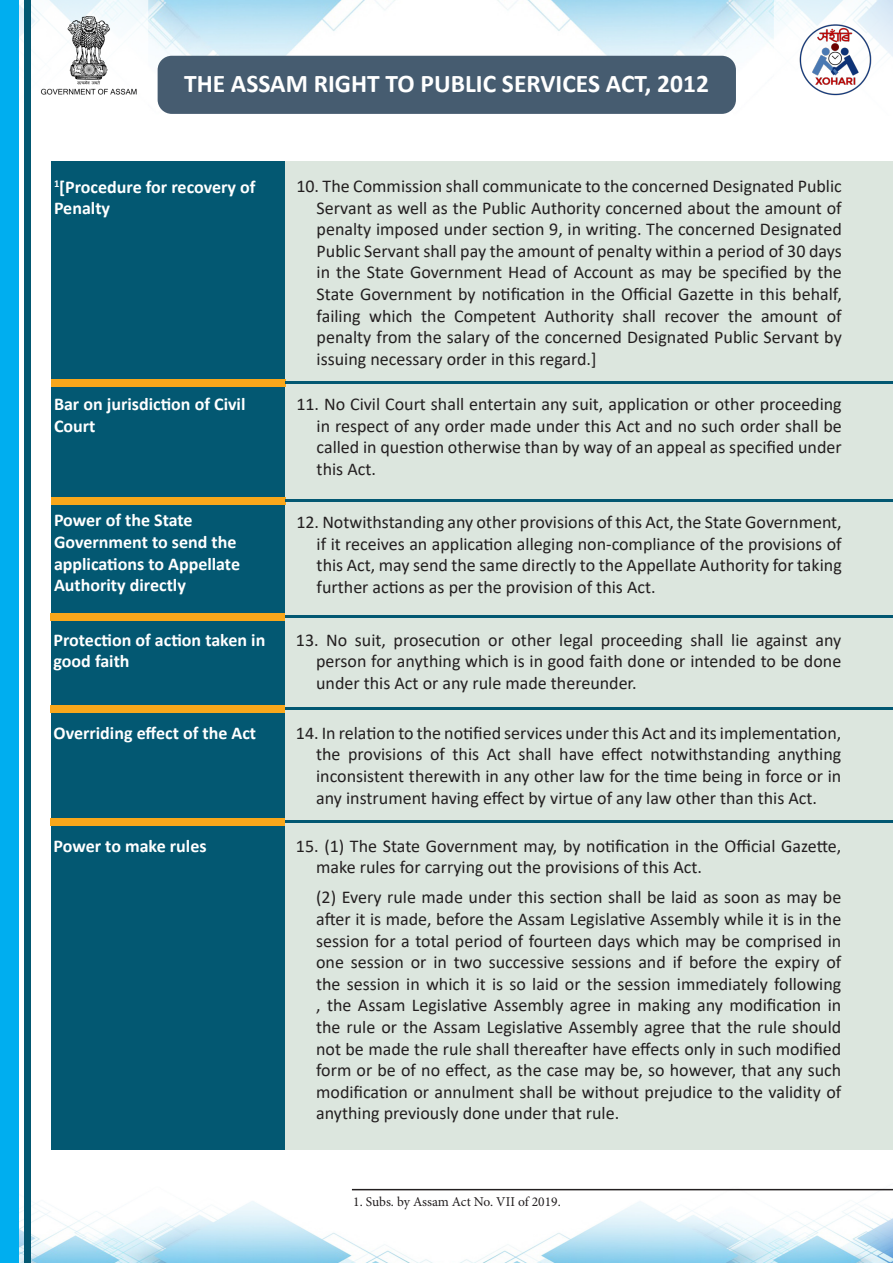
<style>
.page{position:relative;width:893px;height:1263px;background:#fff}
.page>*{position:absolute;margin:0;border:0;box-sizing:border-box;transform-origin:0 0}
.t1{font:700 25.5px "Calibri";color:#fff}
.t2{font:18px/21.6px "Calibri";color:#231f20;text-align:justify}
.t3{font:700 18px/21.6px "Calibri";color:#fff}
.t4{font:13.5px "Minion Pro";letter-spacing:-.005em;color:#231f20}
</style>
<div class="page">
<img style="left:18px;top:1182px;width:875px;height:81px">
<div style="left:51px;top:161px;width:235px;height:988px;background:#035872"></div>
<div style="left:286px;top:161px;width:607px;height:988px;background:#dce6de"></div>
<img style="left:148px;top:0;width:626px;height:114px">
<svg style="left:18px;top:0;width:130px;height:123px"></svg>
<svg style="left:774px;top:0;width:119px;height:57px"></svg>
<div style="left:158px;top:56px;width:578px;height:58px;background:#465c70;border-radius:14px"></div>
<img style="left:783px;top:10px;width:104px;height:86px">
<img style="left:35px;top:12px;width:106px;height:103px">
<div style="left:0;top:0;width:18px;height:1263px;background:#00aeef"></div>
<div style="left:24px;top:0;width:7px;height:1263px;background:#035872"></div>
<div style="left:51px;top:379px;width:235px;height:7px;background:#f9a71b"></div>
<div style="left:51px;top:497px;width:235px;height:7px;background:#f9a71b"></div>
<hr style="left:286px;top:381px;width:607px;height:2px;background:#035872">
<hr style="left:286px;top:499px;width:607px;height:2px;background:#035872">
<hr style="left:352px;top:1189px;width:541px;height:1px;background:#231f20">
<div style="left:51px;top:613px;width:234px;height:7px;background:#f9a71b"></div>
<div style="left:51px;top:705px;width:234px;height:7px;background:#f9a71b"></div>
<div style="left:51px;top:818px;width:234px;height:7px;background:#f9a71b"></div>
<hr style="left:285px;top:615px;width:608px;height:3px;background:#035872">
<hr style="left:285px;top:707px;width:608px;height:2px;background:#035872">
<hr style="left:285px;top:820px;width:608px;height:3px;background:#035872">
<p class="t1" style="left:184px;top:66px;width:526px">THE ASSAM RIGHT TO PUBLIC SERVICES ACT, 2012</p>
<p class="t3" style="left:54px;top:176px;width:203px"><sup>1</sup>[Procedure for recovery of<br>Penalty</p>
<p class="t3" style="left:54px;top:393px;width:193px">Bar on jurisdiction of Civil<br>Court</p>
<p class="t3" style="left:54px;top:509px;width:188px">Power of the State<br>Government to send the applications to Appellate<br>Authority directly</p>
<p class="t3" style="left:54px;top:629px;width:213px">Protection of action taken in good faith</p>
<p class="t3" style="left:54px;top:722px;width:204px">Overriding effect of the Act</p>
<p class="t3" style="left:54px;top:834px;width:155px">Power to make rules</p>
<p class="t2" style="left:317px;top:175px;width:527px;text-indent:-20px">10. The Commission shall communicate to the concerned Designated Public Servant as well as the Public Authority concerned about the amount of penalty imposed under section 9, in writing. The concerned Designated Public Servant shall pay the amount of penalty within a period of 30 days in the State Government Head of Account as may be specified by the State Government by notification in the Official Gazette in this behalf, failing which the Competent Authority shall recover the amount of penalty from the salary of the concerned Designated Public Servant by issuing necessary order in this regard.]</p>
<p class="t2" style="left:317px;top:393px;width:527px;text-indent:-20px">11. No Civil Court shall entertain any suit, application or other proceeding in respect of any order made under this Act and no such order shall be called in question otherwise than by way of an appeal as specified under this Act.</p>
<p class="t2" style="left:317px;top:511px;width:527px;text-indent:-20px">12. Notwithstanding any other provisions of this Act, the State Government, if it receives an application alleging non-compliance of the provisions of this Act, may send the same directly to the Appellate Authority for taking further actions as per the provision of this Act.</p>
<p class="t2" style="left:316px;top:628px;width:527px;text-indent:-20px">13. No suit, prosecution or other legal proceeding shall lie against any person for anything which is in good faith done or intended to be done under this Act or any rule made thereunder.</p>
<p class="t2" style="left:316px;top:721px;width:527px;text-indent:-20px">14. In relation to the notified services under this Act and its implementation, the provisions of this Act shall have effect notwithstanding anything inconsistent therewith in any other law for the time being in force or in any instrument having effect by virtue of any law other than this Act.</p>
<p class="t2" style="left:316px;top:834px;width:527px;text-indent:-20px">15. (1) The State Government may, by notification in the Official Gazette, make rules for carrying out the provisions of this Act.</p>
<p class="t2" style="left:316px;top:886px;width:527px">(2) Every rule made under this section shall be laid as soon as may be after it is made, before the Assam Legislative Assembly while it is in the session for a total period of fourteen days which may be comprised in one session or in two successive sessions and if before the expiry of the session in which it is so laid or the session immediately following , the Assam Legislative Assembly agree in making any modification in the rule or the Assam Legislative Assembly agree that the rule should not be made the rule shall thereafter have effects only in such modified form or be of no effect, as the case may be, so however, that any such modification or annulment shall be without prejudice to the validity of anything previously done under that rule.</p>
<p class="t4" style="left:353px;top:1193px;width:209px">1. Subs. by Assam Act No. VII of 2019.</p>
</div>
